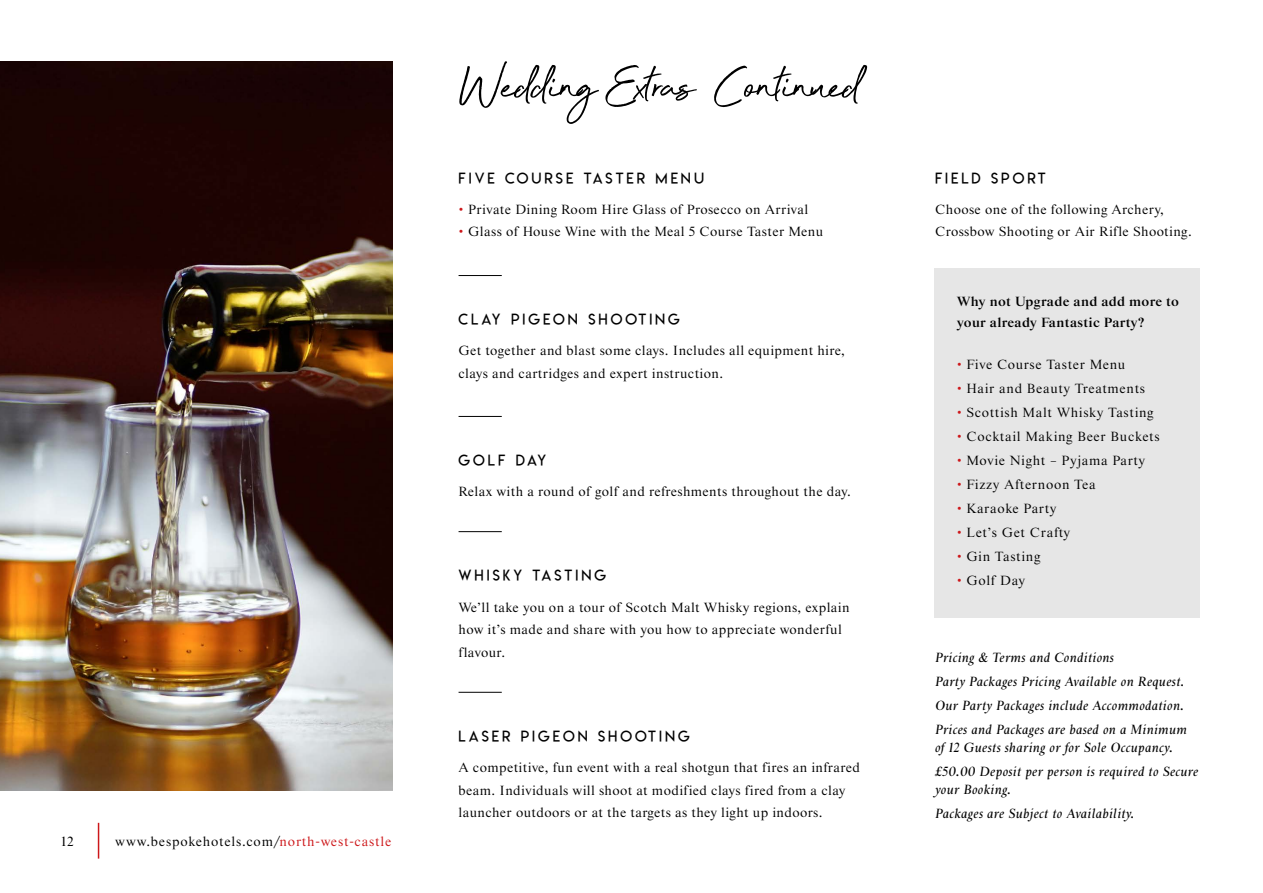
<style>
.page{position:relative;width:1263px;height:893px;background:#fff}
.page>*{position:absolute;margin:0;border:0;box-sizing:border-box;transform-origin:0 0}
.t1{font:60px "Beyond Infinity";letter-spacing:-.05em;color:#000}
.t2{font:15px "Lemon Milklight";letter-spacing:.2em;color:#000}
.t3{font:13.5px/22.5px "Starling";letter-spacing:.03em;color:#000}
.t4{font:italic 13.5px/24px "Starling";letter-spacing:.03em;color:#000}
.t5{font:13.5px "Starling";letter-spacing:.05em;color:#000}
.t6{font:700 13.5px/21px "Starling";letter-spacing:.03em;color:#000}
.t7{font:13.5px "Starling";letter-spacing:.06em;color:#000}
.s1{color:#cd171a}
</style>
<div class="page">
<hr style="left:98px;top:823px;width:1px;height:36px;background:#cd171a">
<div style="left:934px;top:268px;width:265px;height:349px;background:#e6e6e6"></div>
<img style="left:0;top:62px;width:393px;height:729px">
<hr style="left:459px;top:275px;width:43px;height:1px;background:#000">
<hr style="left:459px;top:416px;width:43px;height:1px;background:#000">
<hr style="left:459px;top:531px;width:43px;height:1px;background:#000">
<hr style="left:459px;top:692px;width:43px;height:1px;background:#000">
<p class="t3" style="left:62px;top:830px;width:14px">12</p>
<p class="t7" style="left:115px;top:833px;width:278px">www.bespokehotels.com/<span class="s1">north-west-castle</span></p>
<h1 class="t1" style="left:459px;top:54px;width:406px">Wedding Extras Continued</h1>
<p class="t2" style="left:459px;top:169px;width:247px">FIVE COURSE TASTER MENU</p>
<p class="t2" style="left:935px;top:169px;width:112px">FIELD SPORT</p>
<p class="t3" style="left:459px;top:198px;width:351px"><span class="s1">•</span> Private Dining Room Hire Glass of Prosecco on Arrival</p>
<p class="t3" style="left:459px;top:221px;width:366px"><span class="s1">•</span> Glass of House Wine with the Meal 5 Course Taster Menu</p>
<p class="t2" style="left:459px;top:310px;width:223px">CLAY PIGEON SHOOTING</p>
<p class="t3" style="left:459px;top:340px;width:388px">Get together and blast some clays. Includes all equipment hire, clays and cartridges and expert instruction.</p>
<p class="t2" style="left:459px;top:451px;width:89px">GOLF DAY</p>
<p class="t3" style="left:459px;top:481px;width:394px">Relax with a round of golf and refreshments throughout the day.</p>
<p class="t2" style="left:459px;top:566px;width:149px">WHISKY TASTING</p>
<p class="t3" style="left:459px;top:596px;width:393px">We’ll take you on a tour of Scotch Malt Whisky regions, explain how it’s made and share with you how to appreciate wonderful flavour.</p>
<p class="t2" style="left:459px;top:727px;width:233px">LASER PIGEON SHOOTING</p>
<p class="t3" style="left:459px;top:757px;width:403px">A competitive, fun event with a real shotgun that fires an infrared beam. Individuals will shoot at modified clays fired from a clay launcher outdoors or at the targets as they light up indoors.</p>
<p class="t3" style="left:935px;top:198px;width:258px">Choose one of the following Archery,<br>Crossbow Shooting or Air Rifle Shooting.</p>
<p class="t6" style="left:957px;top:292px;width:224px">Why not Upgrade and add more to your already Fantastic Party?</p>
<p class="t5" style="left:957px;top:357px;width:170px"><span class="s1">•</span> Five Course Taster Menu</p>
<p class="t5" style="left:957px;top:381px;width:190px"><span class="s1">•</span> Hair and Beauty Treatments</p>
<p class="t5" style="left:957px;top:405px;width:198px"><span class="s1">•</span> Scottish Malt Whisky Tasting</p>
<p class="t5" style="left:957px;top:429px;width:204px"><span class="s1">•</span> Cocktail Making Beer Buckets</p>
<p class="t5" style="left:957px;top:453px;width:190px"><span class="s1">•</span> Movie Night – Pyjama Party</p>
<p class="t5" style="left:957px;top:477px;width:140px"><span class="s1">•</span> Fizzy Afternoon Tea</p>
<p class="t3" style="left:957px;top:498px;width:101px"><span class="s1">•</span> Karaoke Party</p>
<p class="t5" style="left:957px;top:525px;width:115px"><span class="s1">•</span> Let’s Get Crafty</p>
<p class="t5" style="left:957px;top:549px;width:85px"><span class="s1">•</span> Gin Tasting</p>
<p class="t3" style="left:957px;top:570px;width:70px"><span class="s1">•</span> Golf Day</p>
<p class="t4" style="left:935px;top:646px;width:253px">Pricing &amp; Terms and Conditions<br>Party Packages Pricing Available on Request.<br>Our Party Packages include Accommodation.<br>Prices and Packages are based on a Minimum</p>
<p class="t4" style="left:935px;top:736px;width:265px">of 12 Guests sharing or for Sole Occupancy. £50.00 Deposit per person is required to Secure</p>
<p class="t4" style="left:935px;top:778px;width:201px">your Booking.<br>Packages are Subject to Availability.</p>
</div>
